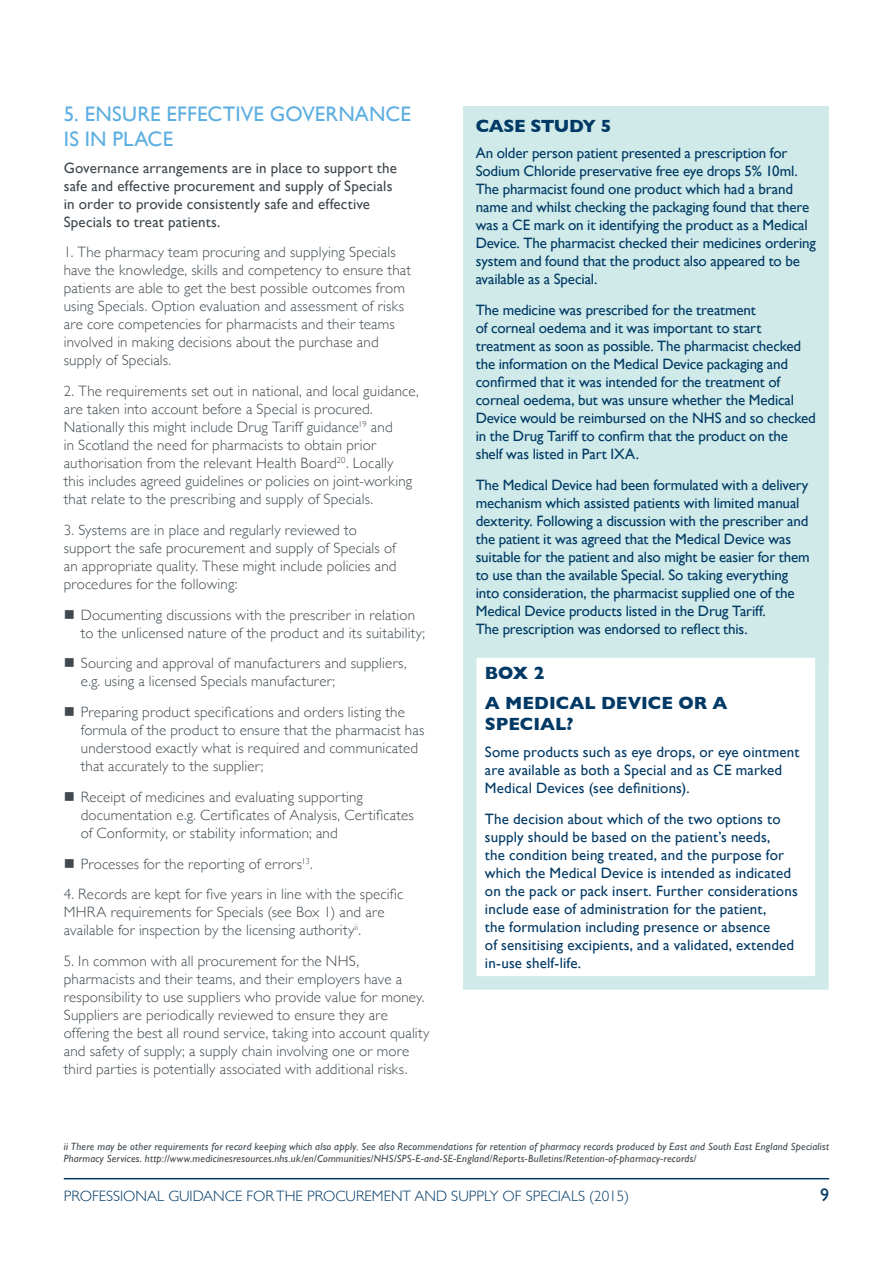
<style>
.page{position:relative;width:893px;height:1263px;background:#fff}
.page>*{position:absolute;margin:0;border:0;box-sizing:border-box;transform-origin:0 0}
.Subheader1{font:21px/25.2px "Gill Sans";letter-spacing:.005em;color:#5daee0}
.case_study_header{font:700 18px/21.6px "Gill Sans";letter-spacing:-.005em;color:#003965}
.t1{font:18px "Gill Sans";color:#003965}
.Body{font:300 15px/18px "Gill Sans";letter-spacing:.01em;color:#40494f}
.case_study_body{font:15px/18px "Gill Sans";letter-spacing:-.01em;color:#003965}
.case_study_header-2{font:15px/18px "Gill Sans";letter-spacing:.01em;color:#003965}
.Body-2{font:15px/18px "Gill Sans";letter-spacing:.01em;color:#40494f}
.Body-3{font:15px/18px "Gill Sans";letter-spacing:.01em;color:#003965}
.t2{font:300 15px "Gill Sans";color:#003965}
.footnote{font:italic 10.5px/12.6px "Gill Sans";letter-spacing:.02em;color:#40494f}
</style>
<div class="page">
<hr style="left:64px;top:1178px;width:765px;height:1px;background:#003965">
<div style="left:463px;top:106px;width:366px;height:559px;background:#cfeae8"></div>
<div style="left:470px;top:651px;width:352px;height:332px;background:#fff"></div>
<div style="left:463px;top:644px;width:366px;height:346px;border:14px solid #cfeae8"></div>
<p class="Subheader1" style="left:64px;top:101px;width:349px">5. ENSURE EFFECTIVE GOVERNANCE<br>IS IN PLACE</p>
<p class="Body-2" style="left:64px;top:158px;width:335px">Governance arrangements are in place to support the safe and effective procurement and supply of Specials in order to provide consistently safe and effective Specials to treat patients.</p>
<p class="Body" style="left:64px;top:243px;width:349px">1. The pharmacy team procuring and supplying Specials have the knowledge, skills and competency to ensure that patients are able to get the best possible outcomes from using Specials. Option evaluation and assessment of risks are core competencies for pharmacists and their teams involved in making decisions about the purchase and supply of Specials.</p>
<p class="Body" style="left:64px;top:381px;width:356px">2. The requirements set out in national, and local guidance, are taken into account before a Special is procured.<br>Nationally this might include Drug Tariff guidance<sup>19</sup> and<br>in Scotland the need for pharmacists to obtain prior authorisation from the relevant Health Board<sup>20</sup>. Locally<br>this includes agreed guidelines or policies on joint-working that relate to the prescribing and supply of Specials.</p>
<p class="Body" style="left:64px;top:520px;width:334px">3. Systems are in place and regularly reviewed to support the safe procurement and supply of Specials of an appropriate quality. These might include policies and procedures for the following:</p>
<p class="Body" style="left:81px;top:605px;width:346px">Documenting discussions with the prescriber in relation to the unlicensed nature of the product and its suitability;</p>
<p class="Body" style="left:81px;top:654px;width:327px">Sourcing and approval of manufacturers and suppliers, e.g. using a licensed Specials manufacturer;</p>
<p class="Body" style="left:81px;top:702px;width:345px">Preparing product specifications and orders listing the formula of the product to ensure that the pharmacist has understood exactly what is required and communicated that accurately to the supplier;</p>
<p class="Body" style="left:81px;top:787px;width:335px">Receipt of medicines and evaluating supporting documentation e.g. Certificates of Analysis, Certificates of Conformity, or stability information; and</p>
<p class="Body" style="left:81px;top:854px;width:233px">Processes for the reporting of errors<sup>13</sup>.</p>
<p class="Body" style="left:64px;top:885px;width:341px">4. Records are kept for five years in line with the specific<br>MHRA requirements for Specials (see Box 1) and are available for inspection by the licensing authority<sup>ii</sup>.</p>
<p class="Body" style="left:64px;top:951px;width:367px">5. In common with all procurement for the NHS, pharmacists and their teams, and their employers have a responsibility to use suppliers who provide value for money.<br>Suppliers are periodically reviewed to ensure they are offering the best all round service, taking into account quality and safety of supply; a supply chain involving one or more third parties is potentially associated with additional risks.</p>
<p class="case_study_header" style="left:476px;top:114px;width:137px">CASE STUDY 5</p>
<p class="case_study_body" style="left:476px;top:144px;width:342px">An older person patient presented a prescription for Sodium Chloride preservative free eye drops 5% 10ml.<br>The pharmacist found one product which had a brand name and whilst checking the packaging found that there was a CE mark on it identifying the product as a Medical Device. The pharmacist checked their medicines ordering system and found that the product also appeared to be available as a Special.</p>
<p class="case_study_body" style="left:476px;top:301px;width:342px">The medicine was prescribed for the treatment<br>of corneal oedema and it was important to start treatment as soon as possible. The pharmacist checked the information on the Medical Device packaging and confirmed that it was intended for the treatment of corneal oedema, but was unsure whether the Medical Device would be reimbursed on the NHS and so checked in the Drug Tariff to confirm that the product on the shelf was listed in Part IXA.</p>
<p class="case_study_body" style="left:476px;top:475px;width:336px">The Medical Device had been formulated with a delivery mechanism which assisted patients with limited manual dexterity. Following a discussion with the prescriber and the patient it was agreed that the Medical Device was suitable for the patient and also might be easier for them to use than the available Special. So taking everything into consideration, the pharmacist supplied one of the Medical Device products listed in the Drug Tariff.<br>The prescription was endorsed to reflect this.</p>
<p class="case_study_header" style="left:485px;top:661px;width:61px">BOX 2</p>
<p class="case_study_header" style="left:485px;top:691px;width:244px">A MEDICAL DEVICE OR A<br>SPECIAL?</p>
<p class="Body-3" style="left:485px;top:743px;width:316px">Some products such as eye drops, or eye ointment are available as both a Special and as CE marked<br>Medical Devices (see definitions).</p>
<p class="case_study_header-2" style="left:485px;top:809px;width:314px">The decision about which of the two options to supply should be based on the patient’s needs,<br>the condition being treated, and the purpose for which the Medical Device is intended as indicated on the pack or pack insert. Further considerations include ease of administration for the patient,<br>the formulation including presence or absence<br>of sensitising excipients, and a validated, extended in-use shelf-life.</p>
<p class="footnote" style="left:64px;top:1140px;width:767px">ii There may be other requirements for record keeping which also apply. See also Recommendations for retention of pharmacy records produced by East and South East England Specialist<br>Pharmacy Services. http://www.medicinesresources.nhs.uk/en/Communities/NHS/SPS-E-and-SE-England/Reports-Bulletins/Retention-of-pharmacy-records/</p>
<p class="t2" style="left:64px;top:1184px;width:567px">PROFESSIONAL GUIDANCE FOR THE PROCUREMENT AND SUPPLY OF SPECIALS (2015)</p>
<p class="t1" style="left:820px;top:1184px;width:10px">9</p>
</div>
